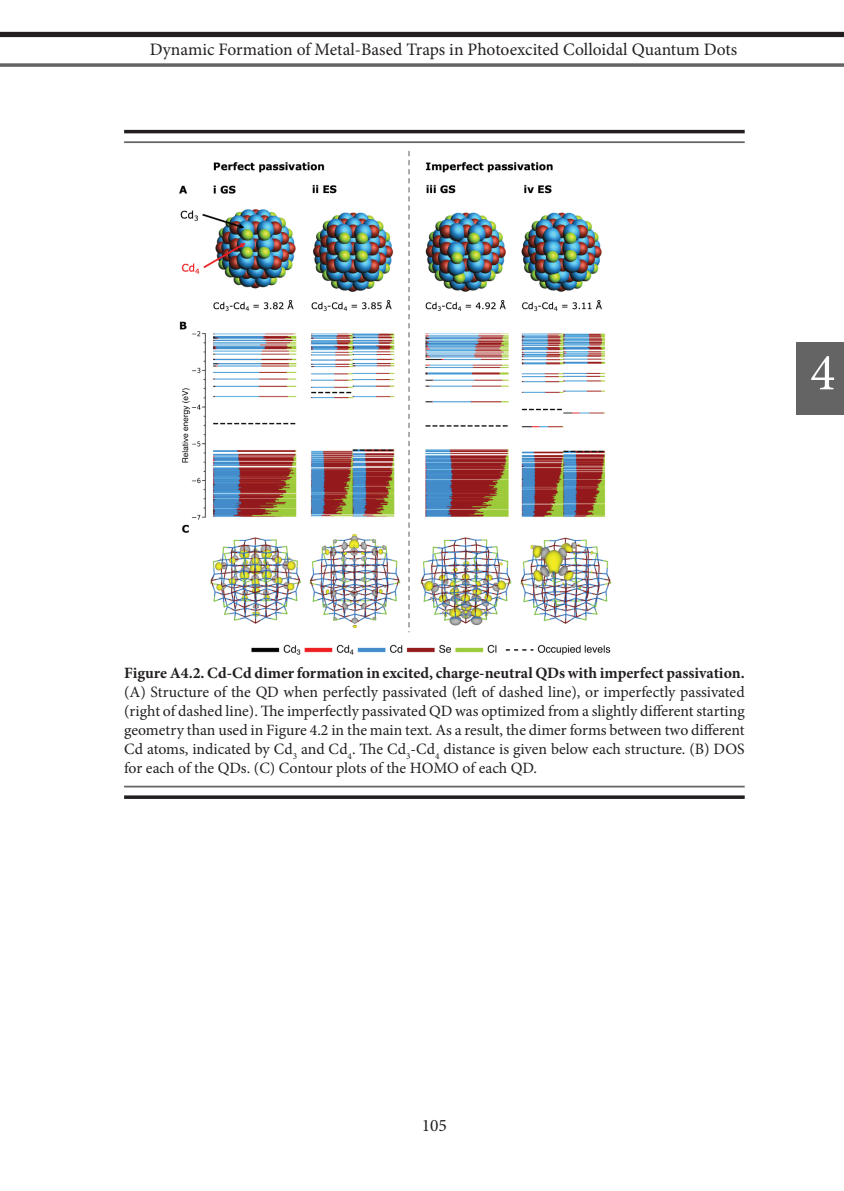
<style>
.page{position:relative;width:844px;height:1191px;background:#fff}
.page>*{position:absolute;margin:0;border:0;box-sizing:border-box;transform-origin:0 0}
.t1{font:52.5px "Minion Pro";color:#fff}
.t2{font:17.5px "Minion Pro";color:#231f20}
.t3{font:15.75px/18.9px "Minion Pro";letter-spacing:-.005em;color:#231f20;text-align:justify}
.t4{font:700 15.75px "Minion Pro";color:#231f20}
</style>
<div class="page">
<div style="left:795px;top:342px;width:48px;height:73px;background:#646464"></div>
<div style="left:0;top:32px;width:843px;height:5px;background:#231f20"></div>
<svg style="left:0;top:63px;width:843px;height:4px;background:#767676"></svg>
<img style="left:175px;top:143px;width:569px;height:512px">
<hr style="left:124px;top:130px;width:620px;height:3px;background:#231f20">
<hr style="left:124px;top:141px;width:620px;height:2px;background:#646464">
<svg style="left:124px;top:795px;width:620px;height:4px;background:#3e3a3b"></svg>
<hr style="left:124px;top:785px;width:620px;height:2px;background:#646464">
<p class="t2" style="left:150px;top:37px;width:589px">Dynamic Formation of Metal-Based Traps in Photoexcited Colloidal Quantum Dots</p>
<h1 class="t1" style="left:809px;top:337px;width:27px">4</h1>
<p class="t4" style="left:124px;top:662px;width:622px">Figure A4.2. Cd-Cd dimer formation in excited, charge-neutral QDs with imperfect passivation.</p>
<p class="t3" style="left:124px;top:682px;width:622px">(A) Structure of the QD when perfectly passivated (left of dashed line), or imperfectly passivated (right of dashed line). The imperfectly passivated QD was optimized from a slightly different starting geometry than used in Figure 4.2 in the main text. As a result, the dimer forms between two different Cd atoms, indicated by Cd<sub>3</sub> and Cd<sub>4</sub>. The Cd<sub>3</sub>-Cd<sub>4</sub> distance is given below each structure. (B) DOS for each of the QDs. (C) Contour plots of the HOMO of each QD.</p>
<p class="t2" style="left:421px;top:1113px;width:27px">105</p>
</div>
